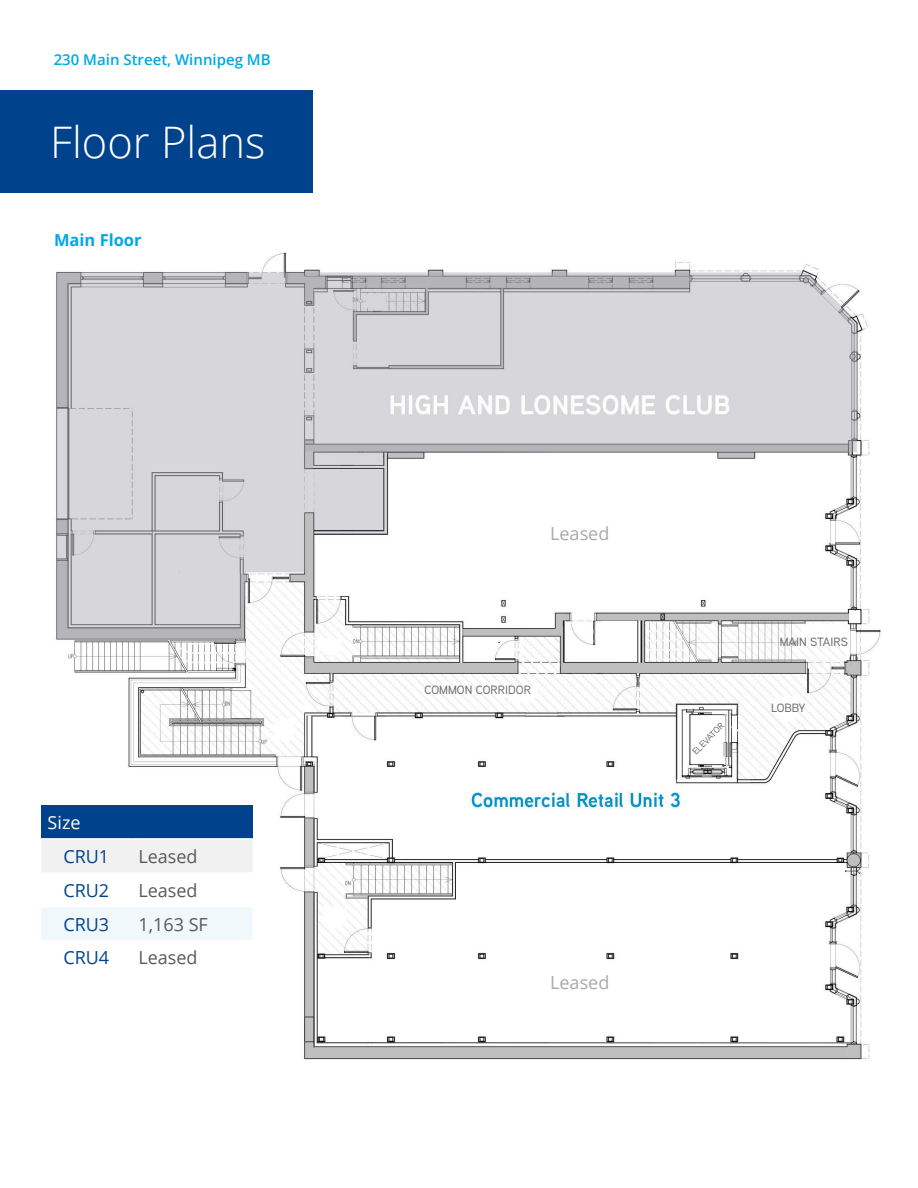
<style>
.page{position:relative;width:918px;height:1188px;background:#fff}
.page>*{position:absolute;margin:0;border:0;box-sizing:border-box;transform-origin:0 0}
.t1{font:300 43.5px "Open Sans";color:#fff}
.t2{font:18px "Open Sans";color:#58595b}
.t3{font:18px "Open Sans";color:#00438c}
.t4{font:18px "Open Sans";color:#a7a9ac}
.t5{font:18px "Open Sans";color:#fff}
.t6{font:700 16.5px "Open Sans";color:#00a8e4}
.t7{font:600 15px "Open Sans";color:#00a8e4}
.t8{font:500 12px "Aaux Next";color:#6a6b6d}
.t9{font:500 9px "Aaux Next";color:#6a6b6d}
</style>
<div class="page">
<div style="left:0;top:90px;width:312px;height:103px;background:#00438c"></div>
<img style="left:55px;top:252px;width:826px;height:808px">
<div style="left:41px;top:805px;width:212px;height:34px;background:#00438c"></div>
<svg style="left:42px;top:840px;width:211px;height:134px"></svg>
<hr style="left:40px;top:838px;width:92px;height:2px;background:#fff">
<hr style="left:132px;top:838px;width:121px;height:2px;background:#fff">
<hr style="left:41px;top:872px;width:91px;height:2px;background:#fff">
<hr style="left:132px;top:872px;width:121px;height:2px;background:#fff">
<hr style="left:41px;top:906px;width:91px;height:2px;background:#fff">
<hr style="left:132px;top:906px;width:121px;height:2px;background:#fff">
<hr style="left:41px;top:940px;width:91px;height:1px;background:#fff">
<hr style="left:132px;top:940px;width:121px;height:1px;background:#fff">
<hr style="left:40px;top:974px;width:92px;height:1px;background:#fff">
<hr style="left:132px;top:974px;width:121px;height:1px;background:#fff">
<div style="left:449px;top:512px;width:261px;height:42px;background:#fff"></div>
<div style="left:449px;top:961px;width:261px;height:41px;background:#fff"></div>
<p class="t7" style="left:54px;top:50px;width:219px">230 Main Street, Winnipeg MB</p>
<h1 class="t1" style="left:50px;top:112px;width:217px">Floor Plans</h1>
<h3 class="t6" style="left:54px;top:228px;width:89px">Main Floor</h3>
<h2 class="t5" style="left:48px;top:810px;width:34px">Size</h2>
<h2 class="t3" style="left:63px;top:844px;width:47px">CRU1</h2>
<h2 class="t2" style="left:139px;top:844px;width:61px">Leased</h2>
<h2 class="t3" style="left:63px;top:878px;width:47px">CRU2</h2>
<h2 class="t2" style="left:139px;top:878px;width:61px">Leased</h2>
<h2 class="t3" style="left:63px;top:912px;width:47px">CRU3</h2>
<h2 class="t2" style="left:139px;top:912px;width:71px">1,163 SF</h2>
<h2 class="t3" style="left:63px;top:945px;width:47px">CRU4</h2>
<h2 class="t2" style="left:139px;top:945px;width:61px">Leased</h2>
<h2 class="t4" style="left:550px;top:521px;width:61px">Leased</h2>
<p class="t8" style="left:424px;top:681px;width:108px">COMMON CORRIDOR</p>
<p class="t9" style="left:690px;top:749px;width:42px;rotate:-45deg">ELEVATOR</p>
<p class="t8" style="left:780px;top:634px;width:70px">MAIN STAIRS</p>
<p class="t8" style="left:771px;top:700px;width:36px">LOBBY</p>
<h2 class="t4" style="left:550px;top:970px;width:61px">Leased</h2>
</div>
